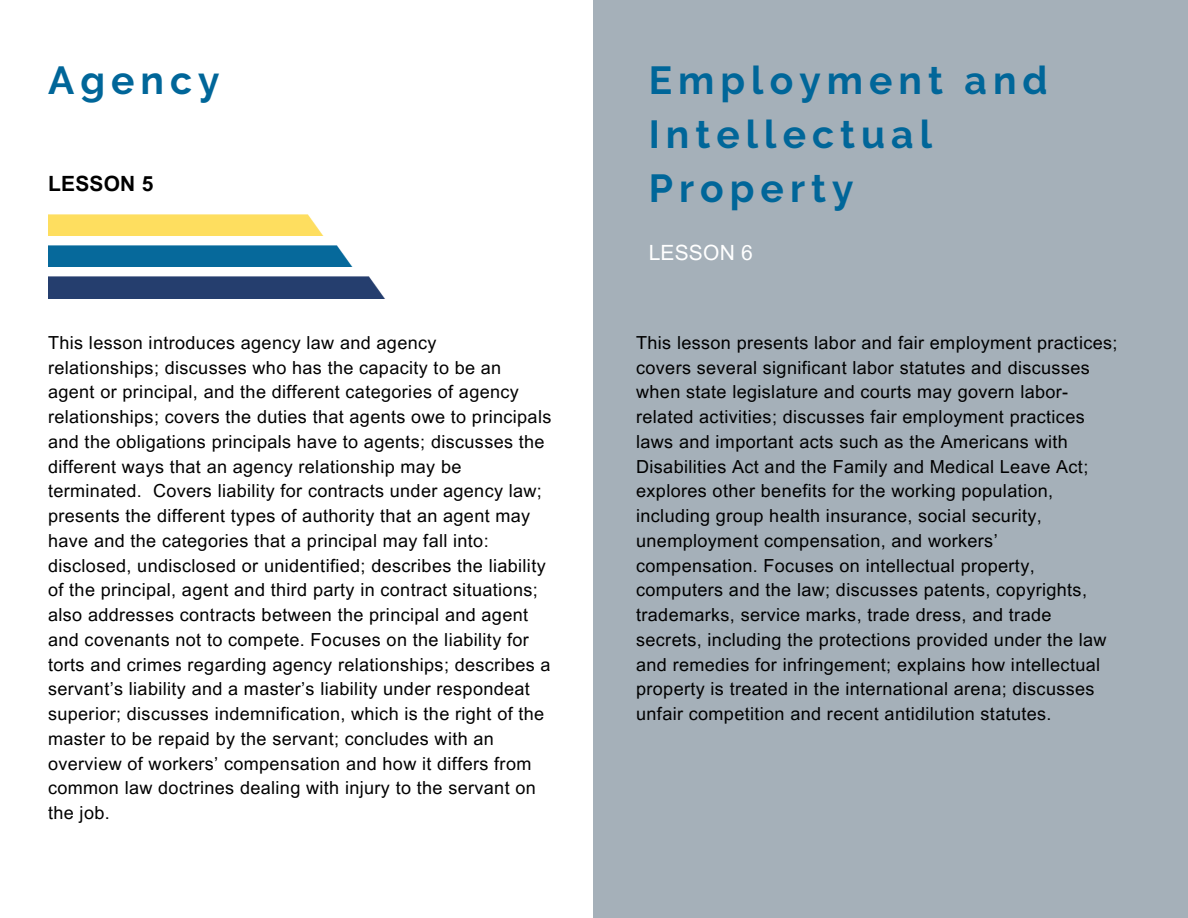
<style>
.page{position:relative;width:1188px;height:918px;background:#fff}
.page>*{position:absolute;margin:0;border:0;box-sizing:border-box;transform-origin:0 0}
.t1{font:700 39px/54px "Raleway";letter-spacing:.155em;color:#069}
.t2{font:700 21px "Arial MT Pro";letter-spacing:.01em;color:#000}
.t3{font:21px "Arial MT Pro";letter-spacing:.01em;color:#fff}
.t4{font:18px/24.8px "Arial MT Pro";letter-spacing:.02em;color:#000}
</style>
<div class="page">
<div style="left:593px;top:0;width:595px;height:918px;background:#a5b0b9"></div>
<img style="left:48px;top:214px;width:275px;height:21px">
<img style="left:48px;top:245px;width:304px;height:21px">
<img style="left:48px;top:276px;width:337px;height:22px">
<p class="t1" style="left:48px;top:54px;width:173px">Agency</p>
<p class="t2" style="left:48px;top:175px;width:107px">LESSON 5</p>
<p class="t1" style="left:649px;top:54px;width:401px">Employment and<br>Intellectual<br>Property</p>
<p class="t3" style="left:649px;top:245px;width:106px">LESSON 6</p>
<p class="t4" style="left:48px;top:332px;width:505px">This lesson introduces agency law and agency relationships; discusses who has the capacity to be an agent or principal, and the different categories of agency relationships; covers the duties that agents owe to principals and the obligations principals have to agents; discusses the different ways that an agency relationship may be terminated. Covers liability for contracts under agency law; presents the different types of authority that an agent may have and the categories that a principal may fall into: disclosed, undisclosed or unidentified; describes the liability of the principal, agent and third party in contract situations; also addresses contracts between the principal and agent and covenants not to compete. Focuses on the liability for torts and crimes regarding agency relationships; describes a servant’s liability and a master’s liability under respondeat superior; discusses indemnification, which is the right of the master to be repaid by the servant; concludes with an overview of workers’ compensation and how it differs from common law doctrines dealing with injury to the servant on the job.</p>
<p class="t4" style="left:636px;top:332px;width:483px">This lesson presents labor and fair employment practices; covers several significant labor statutes and discusses when state legislature and courts may govern labor&shy;related activities; discusses fair employment practices laws and important acts such as the Americans with Disabilities Act and the Family and Medical Leave Act; explores other benefits for the working population, including group health insurance, social security, unemployment compensation, and workers’ compensation. Focuses on intellectual property, computers and the law; discusses patents, copyrights, trademarks, service marks, trade dress, and trade secrets, including the protections provided under the law and remedies for infringement; explains how intellectual property is treated in the international arena; discusses unfair competition and recent antidilution statutes.</p>
</div>
